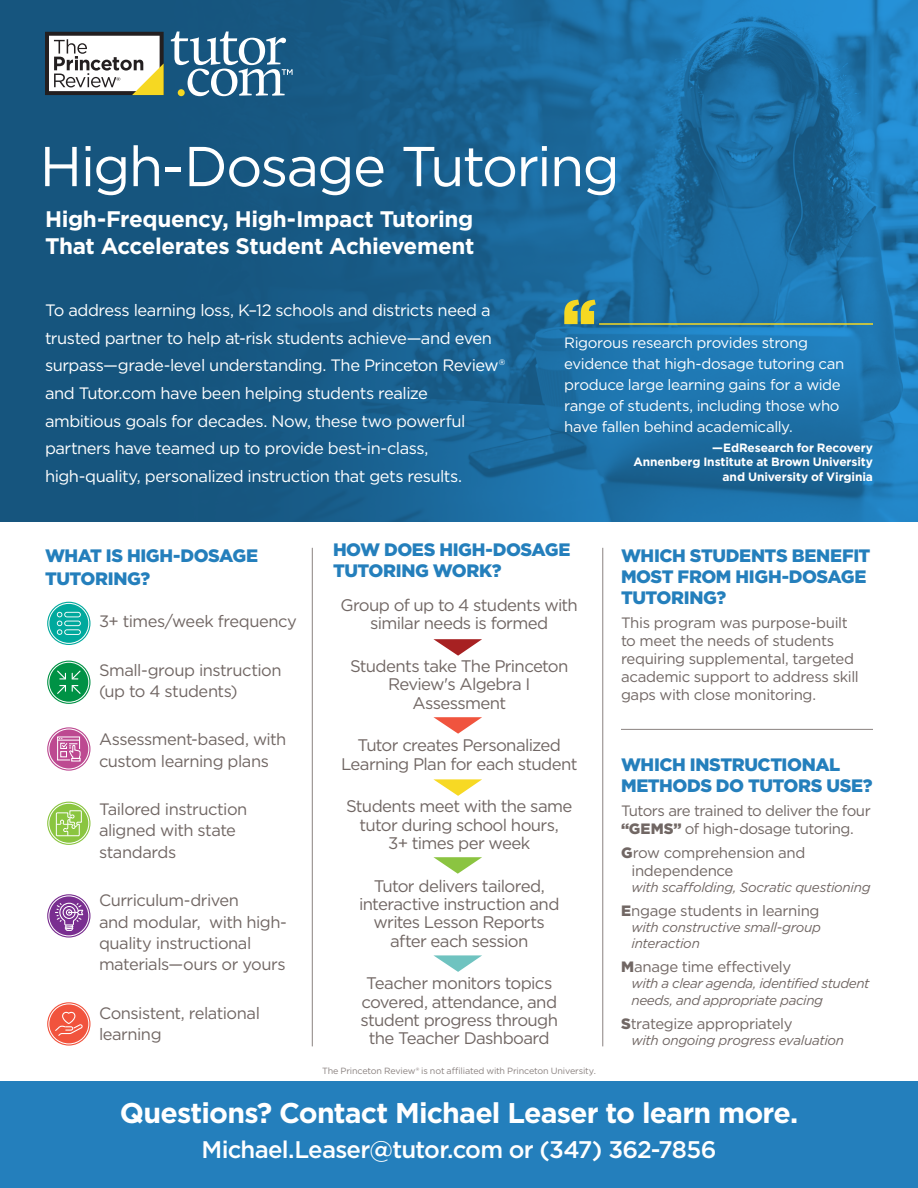
<style>
.page{position:relative;width:918px;height:1188px;background:#fff}
.page>*{position:absolute;margin:0;border:0;box-sizing:border-box;transform-origin:0 0}
.t1{font:56.1px "Gotham";letter-spacing:-.03em;color:#fff}
.t2{font:700 28.5px "Gotham";letter-spacing:-.03em;color:#fff}
.t3{font:500 24px "Gotham";letter-spacing:-.03em;color:#fff}
.t4{font:700 22.5px/27px "Gotham";letter-spacing:-.02em;color:#fff}
.t5{font:900 18px/21px "Gotham";letter-spacing:-.025em;color:#247fbc}
.t6{font:16.8px/18.3px "Gotham";letter-spacing:-.04em;color:#716764;text-align:center}
.t7{font:16.5px/27.5px "Gotham";letter-spacing:-.03em;color:#fff}
.t8{font:16.5px/21.5px "Gotham";letter-spacing:-.03em;color:#716764}
.t9{font:15px/18px "Gotham";letter-spacing:-.025em;color:#716764}
.t10{font:15px/21px "Gotham";letter-spacing:-.025em;color:#fff}
.Paragraph_Style_1{font:italic 13.5px/16.2px "Gotham";letter-spacing:-.025em;color:#716764}
.t11{font:700 12px/14.4px "Gotham";letter-spacing:-.01em;color:#fff;text-align:right}
.t12{font:9px "Gotham";letter-spacing:-.02em;color:#8a8280}
.s1{font-weight:900}
</style>
<div class="page">
<div style="left:0;top:1082px;width:918px;height:106px;background:#247fbc"></div>
<img style="left:0;top:0;width:918px;height:522px">
<svg style="left:171px;top:32px;width:122px;height:64px"></svg>
<svg style="left:45px;top:32px;width:119px;height:63px"></svg>
<svg style="left:433px;top:639px;width:49px;height:17px"></svg>
<svg style="left:433px;top:717px;width:49px;height:17px"></svg>
<svg style="left:433px;top:779px;width:49px;height:17px"></svg>
<svg style="left:433px;top:857px;width:49px;height:17px"></svg>
<svg style="left:433px;top:955px;width:49px;height:17px"></svg>
<svg style="left:47px;top:602px;width:43px;height:43px"></svg>
<svg style="left:47px;top:661px;width:43px;height:43px"></svg>
<svg style="left:47px;top:727px;width:43px;height:44px"></svg>
<svg style="left:47px;top:802px;width:43px;height:43px"></svg>
<svg style="left:47px;top:894px;width:43px;height:44px"></svg>
<svg style="left:47px;top:1002px;width:43px;height:44px"></svg>
<svg style="left:564px;top:300px;width:32px;height:24px"></svg>
<hr style="left:599px;top:323px;width:274px;height:2px;background:#f6d822">
<hr style="left:312px;top:548px;width:1px;height:498px;background:#8a8280">
<hr style="left:602px;top:548px;width:1px;height:498px;background:#8a8280">
<hr style="left:621px;top:729px;width:252px;height:1px;background:#8a8280">
<h1 class="t1" style="left:40px;top:130px;width:582px">High-Dosage Tutoring</h1>
<h1 class="t4" style="left:45px;top:205px;width:431px">High-Frequency, High-Impact Tutoring<br>That Accelerates Student Achievement</h1>
<p class="t7" style="left:45px;top:297px;width:462px">To address learning loss, K–12 schools and districts need a trusted partner to help at-risk students achieve—and even surpass—grade-level understanding. The Princeton Review® and Tutor.com have been helping students realize ambitious goals for decades. Now, these two powerful partners have teamed up to provide best-in-class, high-quality, personalized instruction that gets results.</p>
<p class="t10" style="left:564px;top:332px;width:282px">Rigorous research provides strong evidence that high-dosage tutoring can produce large learning gains for a wide range of students, including those who have fallen behind academically.</p>
<p class="t11" style="left:712px;top:441px;width:162px">—EdResearch for Recovery</p>
<p class="t11" style="left:634px;top:455px;width:241px">Annenberg Institute at Brown University and University of Virginia</p>
<h2 class="t5" style="left:45px;top:544px;width:215px;line-height:22.6px">WHAT IS HIGH-DOSAGE<br>TUTORING?</h2>
<p class="t8" style="left:99px;top:610px;width:199px">3+ times/week frequency</p>
<p class="t8" style="left:99px;top:659px;width:184px">Small-group instruction (up to 4 students)</p>
<p class="t8" style="left:99px;top:728px;width:189px">Assessment-based, with custom learning plans</p>
<p class="t8" style="left:99px;top:798px;width:150px">Tailored instruction aligned with state standards</p>
<p class="t8" style="left:99px;top:889px;width:190px">Curriculum-driven<br>and modular, with high&shy;quality instructional materials—ours or yours</p>
<p class="t8" style="left:99px;top:1002px;width:163px">Consistent, relational learning</p>
<h2 class="t5" style="left:333px;top:539px;width:239px">HOW DOES HIGH-DOSAGE<br>TUTORING WORK?</h2>
<h2 class="t5" style="left:621px;top:545px;width:251px">WHICH STUDENTS BENEFIT<br>MOST FROM HIGH-DOSAGE<br>TUTORING?</h2>
<p class="t9" style="left:621px;top:614px;width:239px">This program was purpose-built to meet the needs of students requiring supplemental, targeted academic support to address skill gaps with close monitoring.</p>
<p class="t6" style="left:340px;top:596px;width:239px">Group of up to 4 students with similar needs is formed</p>
<p class="t6" style="left:350px;top:657px;width:220px">Students take The Princeton<br>Review's Algebra I<br>Assessment</p>
<p class="t6" style="left:341px;top:736px;width:238px">Tutor creates Personalized<br>Learning Plan for each student</p>
<p class="t6" style="left:346px;top:797px;width:228px">Students meet with the same tutor during school hours,<br>3+ times per week</p>
<p class="t6" style="left:359px;top:876px;width:202px">Tutor delivers tailored, interactive instruction and writes Lesson Reports after each session</p>
<p class="t6" style="left:360px;top:974px;width:199px">Teacher monitors topics covered, attendance, and student progress through the Teacher Dashboard</p>
<h2 class="t5" style="left:621px;top:754px;width:253px">WHICH INSTRUCTIONAL<br>METHODS DO TUTORS USE?</h2>
<p class="t9" style="left:621px;top:801px;width:251px">Tutors are trained to deliver the four <span class="s1">“GEMS”</span> of high-dosage tutoring.</p>
<p class="t9" style="left:632px;top:843px;width:175px;text-indent:-10px"><span class="s1">G</span>row comprehension and independence</p>
<p class="Paragraph_Style_1" style="left:632px;top:879px;width:241px">with scaffolding, Socratic questioning</p>
<p class="t9" style="left:621px;top:901px;width:200px"><span class="s1">E</span>ngage students in learning</p>
<p class="Paragraph_Style_1" style="left:632px;top:919px;width:191px">with constructive small-group interaction</p>
<p class="t9" style="left:621px;top:958px;width:172px"><span class="s1">M</span>anage time effectively</p>
<p class="Paragraph_Style_1" style="left:632px;top:975px;width:240px">with a clear agenda, identified student needs, and appropriate pacing</p>
<p class="t9" style="left:621px;top:1014px;width:173px"><span class="s1">S</span>trategize appropriately</p>
<p class="Paragraph_Style_1" style="left:632px;top:1032px;width:214px">with ongoing progress evaluation</p>
<p class="t12" style="left:322px;top:1065px;width:275px">The Princeton Review® is not affiliated with Princeton University.</p>
<p class="t2" style="left:120px;top:1095px;width:680px">Questions? Contact Michael Leaser to learn more.</p>
<p class="t3" style="left:202px;top:1134px;width:516px">Michael.Leaser@tutor.com or (347) 362-7856</p>
</div>
